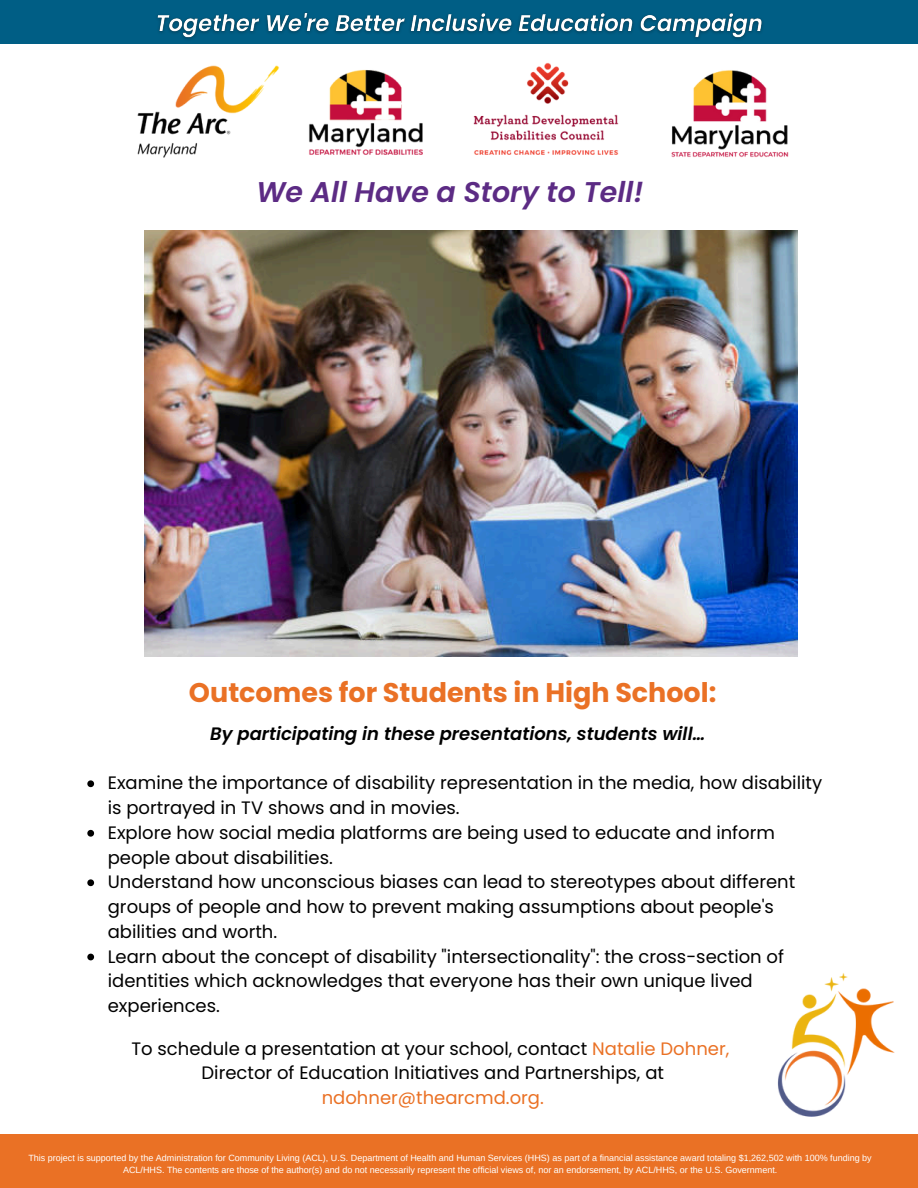
<style>
.page{position:relative;width:918px;height:1188px;background:#fff}
.page>*{position:absolute;margin:0;border:0;box-sizing:border-box;transform-origin:0 0}
.t1{font:italic 600 28.5px "Poppins";color:#5c2b84}
.t2{font:700 27px "Poppins";color:#ea7125}
.t3{font:18px/24.8px "Poppins";color:#000}
.t4{font:italic 600 18px "Poppins";color:#000}
.t5{font:9px/12px "Arimo";color:#fff;text-align:center}
.s1{color:#ea7125}
</style>
<div class="page">
<div style="left:0;top:1134px;width:918px;height:54px;background:#ea7125"></div>
<div style="left:0;top:0;width:918px;height:43px;background:#005e85"></div>
<img style="left:777px;top:973px;width:118px;height:144px">
<div style="left:869px;top:1056px;width:49px;height:63px;background:#fff"></div>
<div style="left:860px;top:1059px;width:11px;height:63px;background:#fff"></div>
<div style="left:852px;top:1072px;width:10px;height:40px;background:#fff"></div>
<img style="left:144px;top:230px;width:654px;height:427px">
<img style="left:152px;top:12px;width:617px;height:32px">
<svg style="left:87px;top:780px;width:7px;height:7px"></svg>
<svg style="left:87px;top:830px;width:7px;height:7px"></svg>
<svg style="left:87px;top:879px;width:7px;height:7px"></svg>
<svg style="left:87px;top:954px;width:7px;height:6px"></svg>
<img style="left:137px;top:62px;width:652px;height:96px">
<p class="t1" style="left:256px;top:172px;width:389px">We All Have a Story to Tell!</p>
<h1 class="t2" style="left:189px;top:674px;width:529px">Outcomes for Students in High School:</h1>
<h3 class="t4" style="left:210px;top:721px;width:496px">By participating in these presentations, students will…</h3>
<p class="t3" style="left:108px;top:771px;width:716px">Examine the importance of disability representation in the media, how disability is portrayed in TV shows and in movies.</p>
<p class="t3" style="left:108px;top:820px;width:669px">Explore how social media platforms are being used to educate and inform people about disabilities.</p>
<p class="t3" style="left:108px;top:870px;width:689px">Understand how unconscious biases can lead to stereotypes about different groups of people and how to prevent making assumptions about people's abilities and worth.</p>
<p class="t3" style="left:108px;top:944px;width:678px">Learn about the concept of disability "intersectionality": the cross-section of identities which acknowledges that everyone has their own unique lived experiences.</p>
<p class="t3" style="left:132px;top:1036px;width:599px;text-align:center">To schedule a presentation at your school, contact <span class="s1">Natalie Dohner,<br></span>Director of Education Initiatives and Partnerships, at <span class="s1">ndohner@thearcmd.org.</span></p>
<p class="t5" style="left:29px;top:1152px;width:845px">This project is supported by the Administration for Community Living (ACL), U.S. Department of Health and Human Services (HHS) as part of a financial assistance award totaling $1,262,502 with 100% funding by<br>ACL/HHS. The contents are those of the author(s) and do not necessarily represent the official views of, nor an endorsement, by ACL/HHS, or the U.S. Government.</p>
</div>
